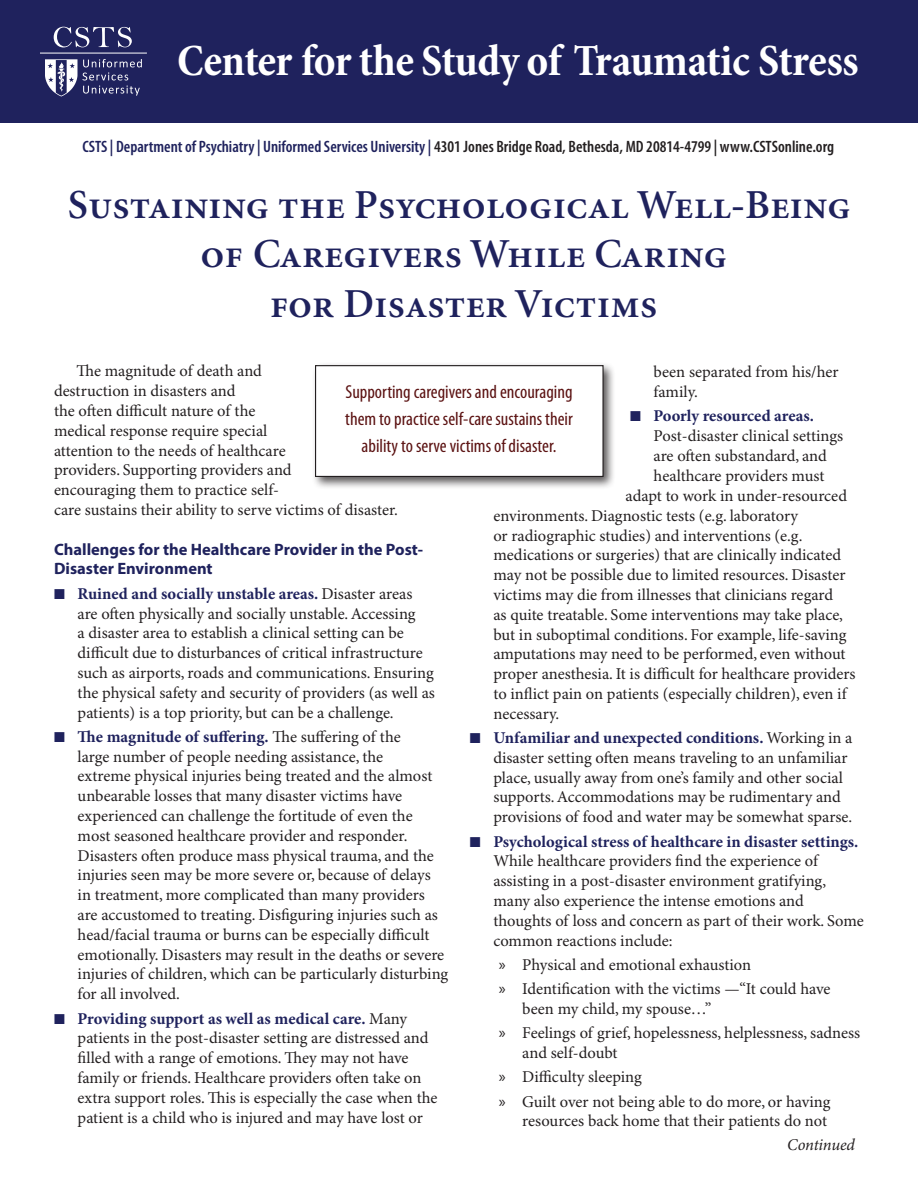
<style>
.page{position:relative;width:918px;height:1188px;background:#fff}
.page>*{position:absolute;margin:0;border:0;box-sizing:border-box;transform-origin:0 0}
.Subhead_2{font:700 condensed 45px "Minion Pro";letter-spacing:-.015em;color:#fff}
.t1{font:41.25px "Minion Semibold SC";color:#1f225d}
.PQ_centered{font:condensed 18.9px/27px "Myriad Pro";color:#5b1212;text-align:center}
.text{font:16.5px/19.8px "Minion Pro";color:#231f20}
.text-2{font:600 condensed 16.5px "Myriad Pro";color:#231f20}
.t2{font:700 16.5px/19.8px "Myriad Pro";color:#1f225d}
.t3{font:700 16.5px "Minion Pro";color:#1f225d}
.text-3{font:italic 16.5px "Minion Pro";letter-spacing:-.01em;color:#231f20}
.s1{color:#1f225d}
.s2{font-weight:700;color:#1f225d}
.s3{font-family:"Myriad Pro"}
</style>
<div class="page">
<div style="left:312px;top:362px;width:304px;height:128px;background:#231f20;opacity:.75"></div>
<div style="left:316px;top:366px;width:287px;height:110px;background:#fff"></div>
<div style="left:315px;top:365px;width:289px;height:112px;border:1px solid #231f20"></div>
<div style="left:0;top:0;width:918px;height:123px;background:#1f225d"></div>
<svg style="left:83px;top:59px;width:59px;height:37px"></svg>
<svg style="left:45px;top:59px;width:32px;height:38px"></svg>
<hr style="left:40px;top:53px;width:107px;height:1px;background:#fff">
<svg style="left:54px;top:27px;width:78px;height:20px"></svg>
<p class="Subhead_2" style="left:177px;top:34px;width:683px">Center for the Study of Traumatic Stress</p>
<p class="text-2" style="left:82px;top:138px;width:753px"><span class="s1">CSTS | Department of Psychiatry | Uniformed Services University |</span> 4301 Jones Bridge Road, Bethesda, MD 20814-4799 | www.CSTSonline.org</p>
<p class="t1" style="left:68px;top:183px;width:784px">Sustaining the Psychological Well-Being</p>
<p class="t1" style="left:201px;top:233px;width:528px">of Caregivers While Caring</p>
<p class="t1" style="left:270px;top:282px;width:389px">for Disaster Victims</p>
<p class="text" style="left:54px;top:362px;width:346px;text-indent:22px">The magnitude of death and<br>destruction in disasters and<br>the often difficult nature of the<br>medical response require special<br>attention to the needs of healthcare<br>providers. Supporting providers and<br>encouraging them to practice self-<br>care sustains their ability to serve victims of disaster.</p>
<p class="t2" style="left:54px;top:539px;width:371px">Challenges for the Healthcare Provider in the Post-<br>Disaster Environment</p>
<p class="text" style="left:78px;top:584px;width:359px;text-indent:-24px"><span class="s1">■</span> <span class="s2">Ruined and socially unstable areas.</span> Disaster areas are often physically and socially unstable. Accessing<br>a disaster area to establish a clinical setting can be difficult due to disturbances of critical infrastructure such as airports, roads and communications. Ensuring the physical safety and security of providers (as well as patients) is a top priority, but can be a challenge.</p>
<p class="text" style="left:78px;top:727px;width:372px;text-indent:-24px"><span class="s1">■</span> <span class="s2">The magnitude of suffering.</span> The suffering of the<br>large number of people needing assistance, the<br>extreme physical injuries being treated and the almost unbearable losses that many disaster victims have experienced can challenge the fortitude of even the most seasoned healthcare provider and responder.<br>Disasters often produce mass physical trauma, and the injuries seen may be more severe or, because of delays<br>in treatment, more complicated than many providers are accustomed to treating. Disfiguring injuries such as head/facial trauma or burns can be especially difficult emotionally. Disasters may result in the deaths or severe injuries of children, which can be particularly disturbing for all involved.</p>
<p class="text" style="left:78px;top:1009px;width:361px;text-indent:-24px"><span class="s1">■</span> <span class="s2">Providing support as well as medical care.</span> Many patients in the post-disaster setting are distressed and filled with a range of emotions. They may not have family or friends. Healthcare providers often take on extra support roles. This is especially the case when the patient is a child who is injured and may have lost or</p>
<p class="text" style="left:654px;top:363px;width:186px">been separated from his/her family.</p>
<p class="t3" style="left:630px;top:406px;width:185px">■ Poorly resourced areas.</p>
<p class="text" style="left:654px;top:427px;width:191px">Post-disaster clinical settings</p>
<p class="text" style="left:654px;top:446px;width:175px">are often substandard, and</p>
<p class="text" style="left:654px;top:466px;width:172px">healthcare providers must</p>
<p class="text" style="left:626px;top:487px;width:223px">adapt to work in under-resourced</p>
<p class="text" style="left:493px;top:506px;width:306px">environments. Diagnostic tests (e.g. laboratory</p>
<p class="text" style="left:493px;top:526px;width:311px">or radiographic studies) and interventions (e.g.</p>
<p class="text" style="left:493px;top:546px;width:349px">medications or surgeries) that are clinically indicated</p>
<p class="text" style="left:493px;top:566px;width:354px">may not be possible due to limited resources. Disaster</p>
<p class="text" style="left:493px;top:586px;width:341px">victims may die from illnesses that clinicians regard</p>
<p class="text" style="left:493px;top:605px;width:351px">as quite treatable. Some interventions may take place,</p>
<p class="text" style="left:493px;top:625px;width:355px">but in suboptimal conditions. For example, life-saving</p>
<p class="text" style="left:493px;top:645px;width:354px">amputations may need to be performed, even without</p>
<p class="text" style="left:493px;top:665px;width:364px">proper anesthesia. It is difficult for healthcare providers</p>
<p class="text" style="left:493px;top:685px;width:355px">to inflict pain on patients (especially children), even if</p>
<p class="text" style="left:493px;top:704px;width:67px">necessary.</p>
<p class="text" style="left:493px;top:729px;width:361px;text-indent:-24px"><span class="s1">■</span> <span class="s2">Unfamiliar and unexpected conditions.</span> Working in a disaster setting often means traveling to an unfamiliar place, usually away from one’s family and other social supports. Accommodations may be rudimentary and provisions of food and water may be somewhat sparse.</p>
<p class="text" style="left:493px;top:832px;width:372px;text-indent:-24px"><span class="s1">■</span> <span class="s2">Psychological stress of healthcare in disaster settings.<br></span>While healthcare providers find the experience of assisting in a post-disaster environment gratifying, many also experience the intense emotions and thoughts of loss and concern as part of their work. Some common reactions include:</p>
<p class="text" style="left:499px;top:955px;width:254px"><span class="s3">x</span> Physical and emotional exhaustion</p>
<p class="text" style="left:522px;top:980px;width:310px;text-indent:-24px"><span class="s3">x</span> Identification with the victims —“It could have been my child, my spouse…”</p>
<p class="text" style="left:522px;top:1024px;width:339px;text-indent:-24px"><span class="s3">x</span> Feelings of grief, hopelessness, helplessness, sadness and self-doubt</p>
<p class="text" style="left:499px;top:1068px;width:145px"><span class="s3">x</span> Difficulty sleeping</p>
<p class="text" style="left:499px;top:1092px;width:333px;text-align:right"><span class="s3">x</span> Guilt over not being able to do more, or having resources back home that their patients do not</p>
<p class="text-3" style="left:787px;top:1135px;width:69px">Continued</p>
<p class="PQ_centered" style="left:345px;top:378px;width:229px">Supporting caregivers and encouraging them to practice self-care sustains their ability to serve victims of disaster.</p>
</div>
